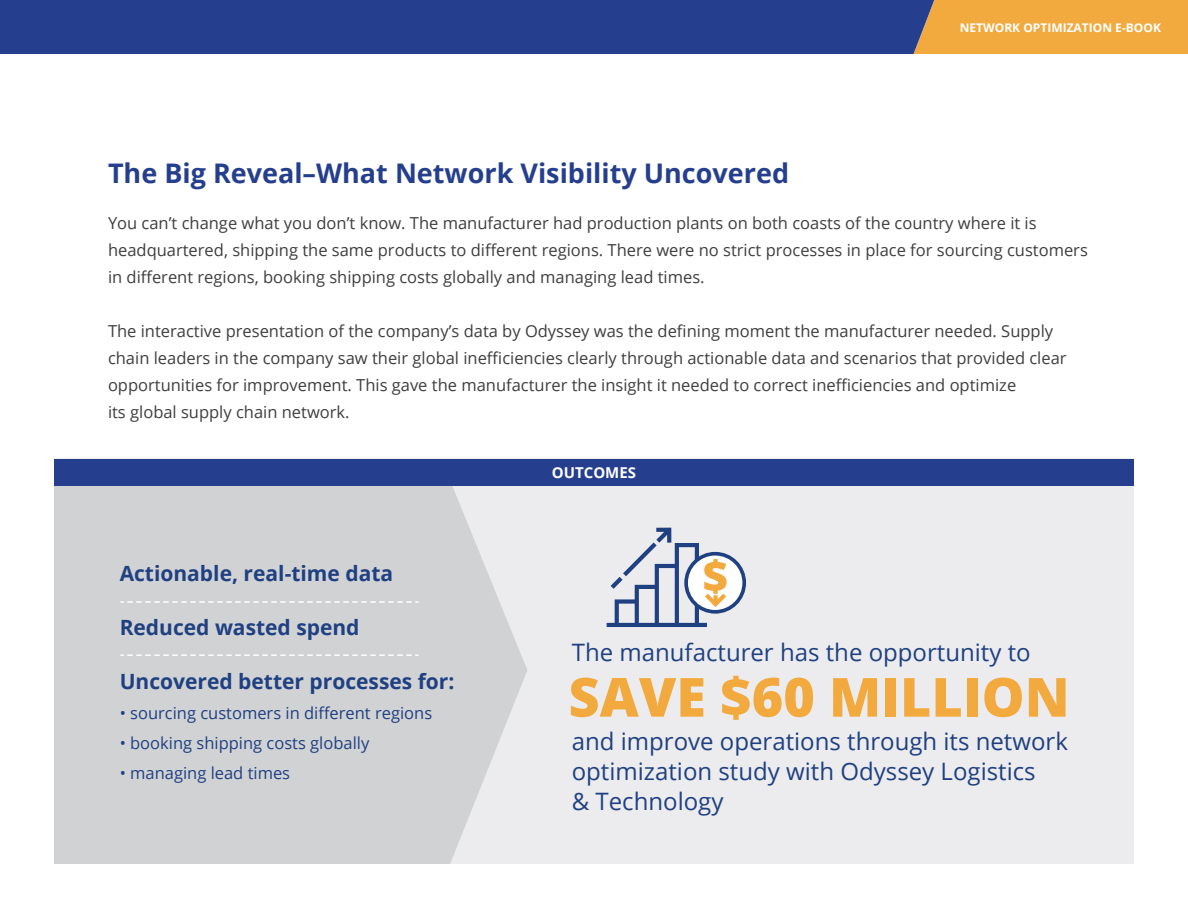
<style>
.page{position:relative;width:1188px;height:918px;background:#fff}
.page>*{position:absolute;margin:0;border:0;box-sizing:border-box;transform-origin:0 0}
.t1{font:800 54px "Open Sans";color:#f2aa3e}
.t2{font:700 27px "Open Sans";color:#253f8e}
.t3{font:24px/30px "Open Sans";color:#1f4081}
.t4{font:700 21px "Open Sans";color:#1f4081}
.t5{font:16.5px/27px "Open Sans";color:#3e3e3f}
.t6{font:16.5px/30px "Open Sans";color:#1f4081}
.t7{font:700 15px "Open Sans";color:#fff}
.t8{font:700 12px "Open Sans";color:#fff}
</style>
<div class="page">
<div style="left:934px;top:0;width:254px;height:54px;background:#f2aa3e"></div>
<div style="left:0;top:0;width:934px;height:54px;background:#253f8e"></div>
<div style="left:54px;top:459px;width:1080px;height:405px;background:#ececee"></div>
<svg style="left:54px;top:486px;width:473px;height:378px;background:#d2d3d5"></svg>
<svg style="left:686px;top:554px;width:58px;height:58px"></svg>
<div style="left:684px;top:552px;width:62px;height:62px;border:4px solid #1f4081;border-radius:50%"></div>
<svg style="left:121px;top:601px;width:297px;height:2px"></svg>
<svg style="left:121px;top:654px;width:297px;height:2px"></svg>
<svg style="left:607px;top:528px;width:120px;height:99px"></svg>
<div style="left:54px;top:459px;width:1080px;height:27px;background:#253f8e"></div>
<p class="t8" style="left:960px;top:20px;width:203px">NETWORK OPTIMIZATION E-BOOK</p>
<h2 class="t2" style="left:108px;top:162px;width:683px">The Big Reveal–What Network Visibility Uncovered</h2>
<p class="t5" style="left:108px;top:211px;width:981px">You can’t change what you don’t know. The manufacturer had production plants on both coasts of the country where it is headquartered, shipping the same products to different regions. There were no strict processes in place for sourcing customers in different regions, booking shipping costs globally and managing lead times.</p>
<p class="t5" style="left:108px;top:317px;width:960px">The interactive presentation of the company’s data by Odyssey was the defining moment the manufacturer needed. Supply chain leaders in the company saw their global inefficiencies clearly through actionable data and scenarios that provided clear opportunities for improvement. This gave the manufacturer the insight it needed to correct inefficiencies and optimize<br>its global supply chain network.</p>
<p class="t4" style="left:120px;top:565px;width:275px">Actionable, real-time data</p>
<p class="t4" style="left:120px;top:619px;width:241px">Reduced wasted spend</p>
<p class="t4" style="left:120px;top:673px;width:336px">Uncovered better processes for:</p>
<p class="t6" style="left:120px;top:698px;width:314px">• sourcing customers in different regions ï booking shipping costs globally<br>ï managing lead times</p>
<p class="t7" style="left:552px;top:467px;width:86px">OUTCOMES</p>
<h3 class="t3" style="left:572px;top:640px;width:460px">The manufacturer has the opportunity to</h3>
<h1 class="t1" style="left:568px;top:666px;width:503px">SAVE $60 MILLION</h1>
<h3 class="t3" style="left:572px;top:729px;width:498px">and improve operations through its network optimization study with Odyssey Logistics<br>&amp; Technology</h3>
</div>
